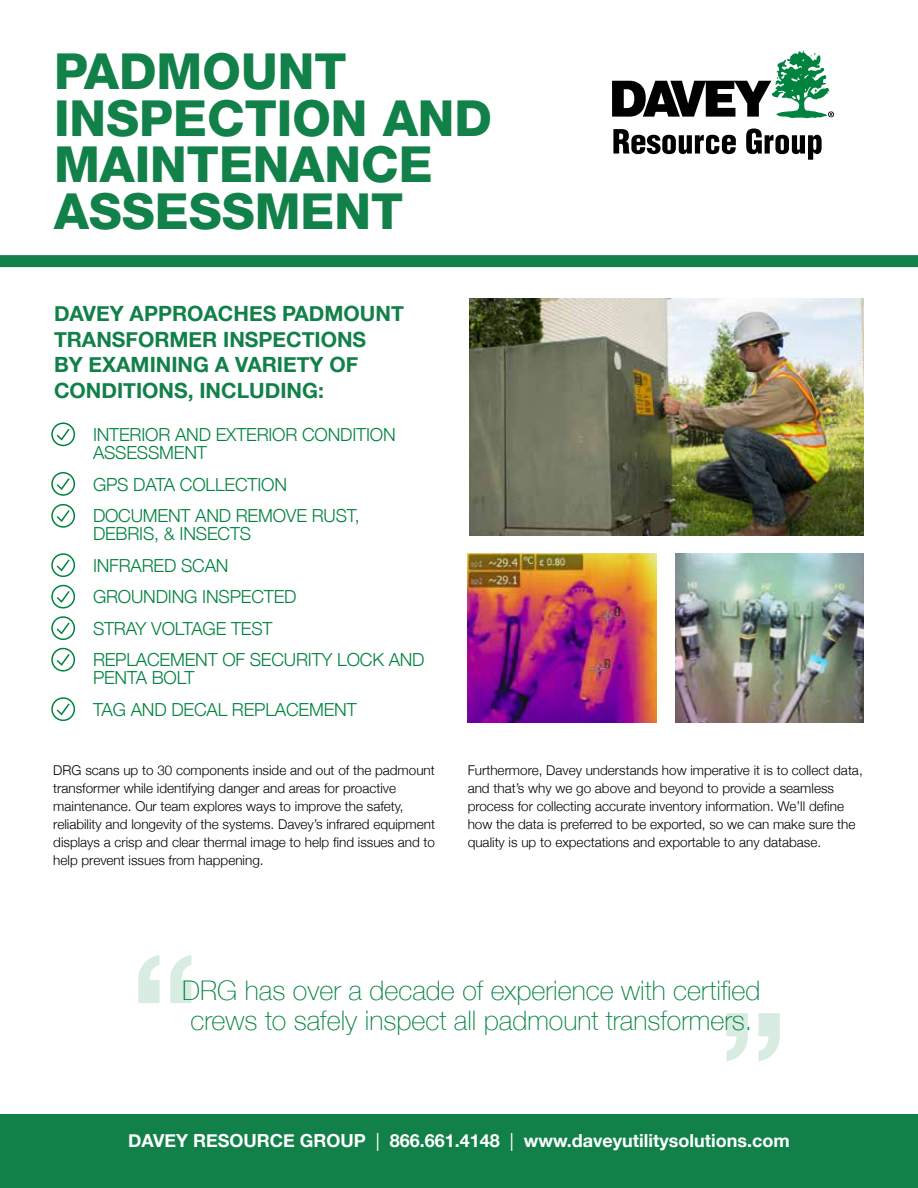
<style>
.page{position:relative;width:918px;height:1188px;background:#fff}
.page>*{position:absolute;margin:0;border:0;box-sizing:border-box;transform-origin:0 0}
.t1{font:700 150px "Helvetica Neue";color:#00833e}
.t2{font:800 49.5px/46.5px "Helvetica Neue LT";color:#118049}
.t3{font:100 27px "Helvetica Neue";color:#00833e}
.t4{font:700 21px/25.5px "Helvetica Neue";color:#118049}
.t5{font:300 18px/31.5px "Helvetica Neue";letter-spacing:-.01em;color:#00833e}
.t6{font:700 18px "Helvetica Neue";color:#fff}
.t7{font:300 13.5px/18px "Helvetica Neue";color:#000}
.s1{font-weight:400}
</style>
<div class="page">
<div style="left:0;top:1115px;width:918px;height:73px;background:#118049"></div>
<svg style="left:612px;top:50px;width:222px;height:68px"></svg>
<svg style="left:613px;top:129px;width:123px;height:25px"></svg>
<svg style="left:746px;top:129px;width:76px;height:31px"></svg>
<div style="left:0;top:255px;width:918px;height:12px;background:#118049"></div>
<svg style="left:55px;top:427px;width:16px;height:15px"></svg>
<div style="left:51px;top:422px;width:24px;height:24px;border:2px solid #00833e;border-radius:50%"></div>
<svg style="left:55px;top:477px;width:16px;height:14px"></svg>
<div style="left:51px;top:472px;width:24px;height:24px;border:2px solid #00833e;border-radius:50%"></div>
<svg style="left:55px;top:508px;width:16px;height:15px"></svg>
<div style="left:51px;top:504px;width:24px;height:24px;border:2px solid #00833e;border-radius:50%"></div>
<svg style="left:55px;top:558px;width:16px;height:15px"></svg>
<div style="left:51px;top:553px;width:24px;height:24px;border:2px solid #00833e;border-radius:50%"></div>
<img style="left:469px;top:299px;width:394px;height:236px">
<svg style="left:55px;top:589px;width:16px;height:15px"></svg>
<div style="left:51px;top:585px;width:24px;height:24px;border:2px solid #00833e;border-radius:50%"></div>
<svg style="left:55px;top:621px;width:16px;height:15px"></svg>
<div style="left:51px;top:616px;width:24px;height:24px;border:2px solid #00833e;border-radius:50%"></div>
<svg style="left:55px;top:652px;width:16px;height:15px"></svg>
<div style="left:51px;top:648px;width:24px;height:24px;border:2px solid #00833e;border-radius:50%"></div>
<svg style="left:55px;top:702px;width:16px;height:15px"></svg>
<div style="left:51px;top:697px;width:24px;height:24px;border:2px solid #00833e;border-radius:50%"></div>
<img style="left:468px;top:553px;width:189px;height:169px">
<img style="left:675px;top:553px;width:189px;height:169px">
<h2 class="t2" style="left:54px;top:48px;width:440px">PADMOUNT<br>INSPECTION AND<br>MAINTENANCE<br>ASSESSMENT</h2>
<h3 class="t4" style="left:54px;top:302px;width:351px">DAVEY APPROACHES PADMOUNT<br>TRANSFORMER INSPECTIONS<br>BY EXAMINING A VARIETY OF<br>CONDITIONS, INCLUDING:</h3>
<h3 class="t5" style="left:93px;top:425px;width:304px;line-height:18px">INTERIOR AND EXTERIOR CONDITION<br>ASSESSMENT</h3>
<h3 class="t5" style="left:93px;top:467px;width:268px">GPS DATA COLLECTION<br>DOCUMENT AND REMOVE RUST,</h3>
<h3 class="t5" style="left:93px;top:517px;width:333px">DEBRIS, &amp; INSECTS<br>INFRARED SCAN<br>GROUNDING INSPECTED<br>STRAY VOLTAGE TEST<br>REPLACEMENT OF SECURITY LOCK AND</h3>
<h3 class="t5" style="left:93px;top:661px;width:265px">PENTA BOLT<br>TAG AND DECAL REPLACEMENT</h3>
<p class="t7" style="left:53px;top:760px;width:383px">DRG scans up to 30 components inside and out of the padmount transformer while identifying danger and areas for proactive maintenance. Our team explores ways to improve the safety, reliability and longevity of the systems. Davey’s infrared equipment displays a crisp and clear thermal image to help find issues and to help prevent issues from happening.</p>
<p class="t7" style="left:468px;top:760px;width:397px">Furthermore, Davey understands how imperative it is to collect data, and that’s why we go above and beyond to provide a seamless process for collecting accurate inventory information. We’ll define how the data is preferred to be exported, so we can make sure the quality is up to expectations and exportable to any database.</p>
<h1 class="t1" style="left:130px;top:891px;width:71px">“</h1>
<h3 class="t3" style="left:190px;top:1000px;width:564px">crews to safely inspect all padmount transformers.</h3>
<h3 class="t3" style="left:182px;top:970px;width:580px">DRG has over a decade of experience with certified</h3>
<h1 class="t1" style="left:718px;top:949px;width:71px">”</h1>
<h3 class="t6" style="left:128px;top:1127px;width:663px">DAVEY RESOURCE GROUP <span class="s1">|</span> 866.661.4148 <span class="s1">|</span> www.daveyutilitysolutions.com</h3>
</div>
